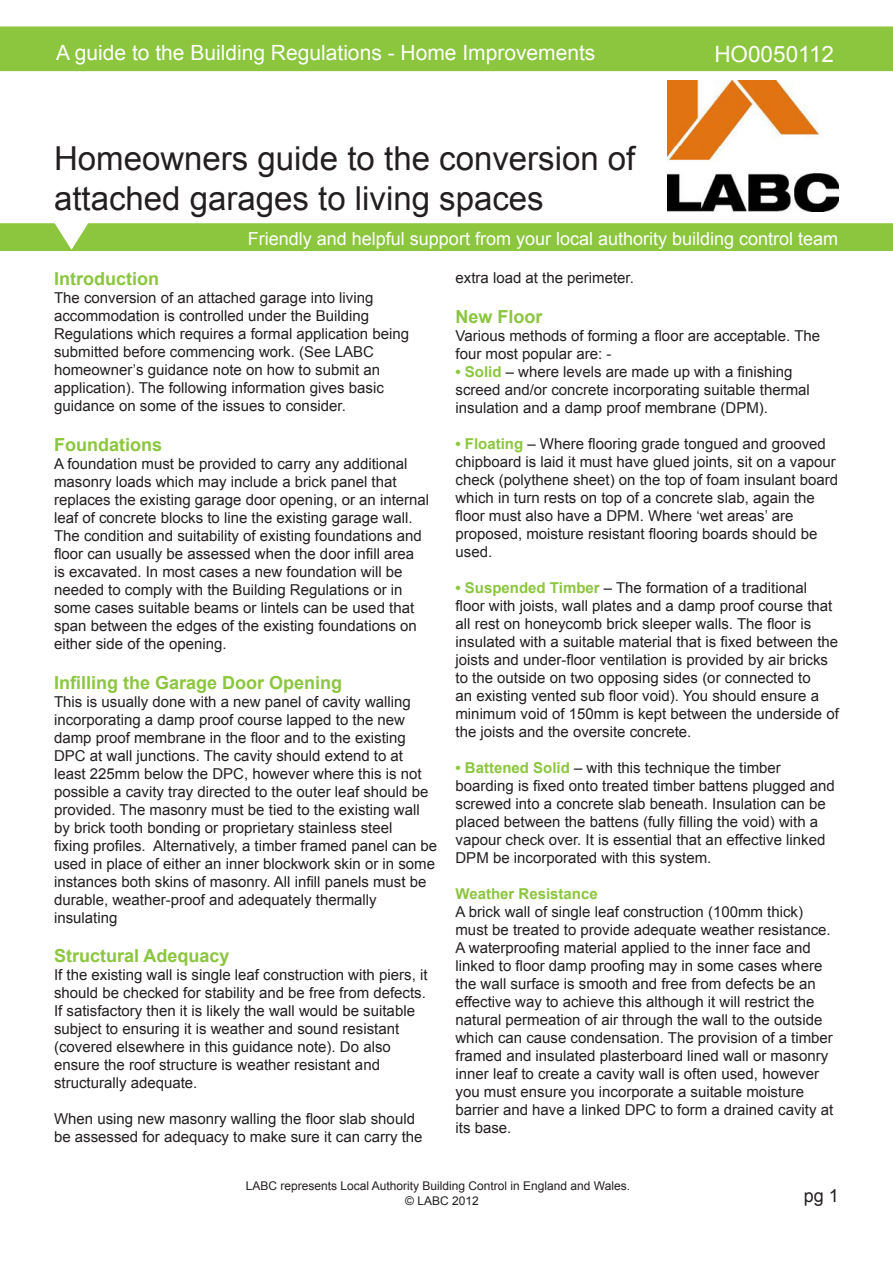
<style>
.page{position:relative;width:893px;height:1263px;background:#fff}
.page>*{position:absolute;margin:0;border:0;box-sizing:border-box;transform-origin:0 0}
.t1{font:33px/39.6px "Arial";color:#231f20}
.t2{font:22.5px "Arial";color:#fff}
.t3{font:21px "Arial";color:#fff}
.t4{font:700 18px "Arial";color:#8bc63e}
.t5{font:18px "Arial";color:#fff}
.t6{font:18px "Arial";color:#231f20}
.t7{font:15px/18px "Arial";color:#231f20}
.t8{font:700 15px "Arial";color:#8bc63e}
.t9{font:12px/14.4px "Arial";color:#231f20}
.s1{font-weight:700;color:#8bc63e}
</style>
<div class="page">
<img style="left:667px;top:81px;width:172px;height:130px">
<div style="left:1px;top:27px;width:891px;height:43px;background:#8bc63e"></div>
<div style="left:0;top:26px;width:893px;height:45px;border:2px solid #8bc63e"></div>
<div style="left:1px;top:224px;width:891px;height:26px;background:#8bc63e"></div>
<div style="left:0;top:223px;width:893px;height:28px;border:2px solid #8bc63e"></div>
<svg style="left:53px;top:223px;width:37px;height:27px"></svg>
<h3 class="t3" style="left:56px;top:39px;width:541px">A guide to the Building Regulations - Home Improvements</h3>
<h2 class="t2" style="left:714px;top:39px;width:121px">HO0050112</h2>
<h1 class="t1" style="left:54px;top:139px;width:583px">Homeowners guide to the conversion of attached garages to living spaces</h1>
<p class="t5" style="left:248px;top:227px;width:592px">Friendly and helpful support from your local authority building control team</p>
<h2 class="t4" style="left:54px;top:267px;width:106px">Introduction</h2>
<p class="t7" style="left:54px;top:289px;width:321px">The conversion of an attached garage into living</p>
<p class="t7" style="left:54px;top:307px;width:317px">accommodation is controlled under the Building</p>
<p class="t7" style="left:54px;top:325px;width:357px">Regulations which requires a formal application being submitted before commencing work. (See LABC</p>
<p class="t7" style="left:54px;top:361px;width:328px">homeowner’s guidance note on how to submit an</p>
<p class="t7" style="left:54px;top:379px;width:331px">application). The following information gives basic</p>
<p class="t7" style="left:54px;top:397px;width:293px">guidance on some of the issues to consider.</p>
<h2 class="t4" style="left:54px;top:433px;width:110px">Foundations</h2>
<p class="t7" style="left:54px;top:455px;width:355px">A foundation must be provided to carry any additional</p>
<p class="t7" style="left:54px;top:473px;width:377px">masonry loads which may include a brick panel that replaces the existing garage door opening, or an internal leaf of concrete blocks to line the existing garage wall.<br>The condition and suitability of existing foundations and floor can usually be assessed when the door infill area<br>is excavated. In most cases a new foundation will be needed to comply with the Building Regulations or in some cases suitable beams or lintels can be used that span between the edges of the existing foundations on either side of the opening.</p>
<h2 class="t4" style="left:54px;top:670px;width:290px">Infilling the Garage Door Opening</h2>
<p class="t7" style="left:54px;top:692px;width:376px">This is usually done with a new panel of cavity walling incorporating a damp proof course lapped to the new damp proof membrane in the floor and to the existing DPC at wall junctions. The cavity should extend to at least 225mm below the DPC, however where this is not possible a cavity tray directed to the outer leaf should be provided. The masonry must be tied to the existing wall by brick tooth bonding or proprietary stainless steel</p>
<p class="t7" style="left:54px;top:836px;width:385px">fixing profiles. Alternatively, a timber framed panel can be used in place of either an inner blockwork skin or in some instances both skins of masonry. All infill panels must be durable, weather-proof and adequately thermally</p>
<p class="t7" style="left:54px;top:908px;width:65px">insulating</p>
<h2 class="t4" style="left:54px;top:944px;width:177px">Structural Adequacy</h2>
<p class="t7" style="left:54px;top:966px;width:375px">If the existing wall is single leaf construction with piers, it should be checked for stability and be free from defects.<br>If satisfactory then it is likely the wall would be suitable subject to ensuring it is weather and sound resistant</p>
<p class="t7" style="left:54px;top:1038px;width:338px">(covered elsewhere in this guidance note). Do also</p>
<p class="t7" style="left:54px;top:1056px;width:327px">ensure the roof structure is weather resistant and</p>
<p class="t7" style="left:54px;top:1074px;width:145px">structurally adequate.</p>
<p class="t7" style="left:54px;top:1110px;width:370px">When using new masonry walling the floor slab should be assessed for adequacy to make sure it can carry the</p>
<p class="t7" style="left:455px;top:269px;width:180px">extra load at the perimeter.</p>
<h2 class="t4" style="left:455px;top:304px;width:89px">New Floor</h2>
<p class="t7" style="left:455px;top:327px;width:366px">Various methods of forming a floor are acceptable. The four most popular are: -</p>
<p class="t7" style="left:455px;top:363px;width:356px"><span class="s1">• Solid</span> – where levels are made up with a finishing screed and/or concrete incorporating suitable thermal insulation and a damp proof membrane (DPM).</p>
<p class="t7" style="left:455px;top:435px;width:384px"><span class="s1">• Floating</span> – Where flooring grade tongued and grooved chipboard is laid it must have glued joints, sit on a vapour check (polythene sheet) on the top of foam insulant board which in turn rests on top of a concrete slab, again the floor must also have a DPM. Where ‘wet areas’ are</p>
<p class="t7" style="left:455px;top:525px;width:363px">proposed, moisture resistant flooring boards should be used.</p>
<p class="t7" style="left:455px;top:579px;width:385px"><span class="s1">• Suspended Timber</span> – The formation of a traditional floor with joists, wall plates and a damp proof course that all rest on honeycomb brick sleeper walls. The floor is insulated with a suitable material that is fixed between the joists and under-floor ventilation is provided by air bricks to the outside on two opposing sides (or connected to<br>an existing vented sub floor void). You should ensure a minimum void of 150mm is kept between the underside of the joists and the oversite concrete.</p>
<p class="t7" style="left:455px;top:759px;width:327px"><span class="s1">• Battened Solid</span> – with this technique the timber</p>
<p class="t7" style="left:455px;top:777px;width:381px">boarding is fixed onto treated timber battens plugged and screwed into a concrete slab beneath. Insulation can be placed between the battens (fully filling the void) with a vapour check over. It is essential that an effective linked DPM be incorporated with this system.</p>
<p class="t8" style="left:455px;top:883px;width:144px">Weather Resistance</p>
<p class="t7" style="left:455px;top:903px;width:379px">A brick wall of single leaf construction (100mm thick) must be treated to provide adequate weather resistance.<br>A waterproofing material applied to the inner face and linked to floor damp proofing may in some cases where the wall surface is smooth and free from defects be an effective way to achieve this although it will restrict the natural permeation of air through the wall to the outside which can cause condensation. The provision of a timber framed and insulated plasterboard lined wall or masonry inner leaf to create a cavity wall is often used, however you must ensure you incorporate a suitable moisture</p>
<p class="t7" style="left:455px;top:1101px;width:379px">barrier and have a linked DPC to form a drained cavity at its base.</p>
<p class="t9" style="left:405px;top:1179px;width:226px;text-indent:-159px">LABC represents Local Authority Building Control in England and Wales. © LABC 2012</p>
<p class="t6" style="left:804px;top:1183px;width:37px">pg 1</p>
</div>
